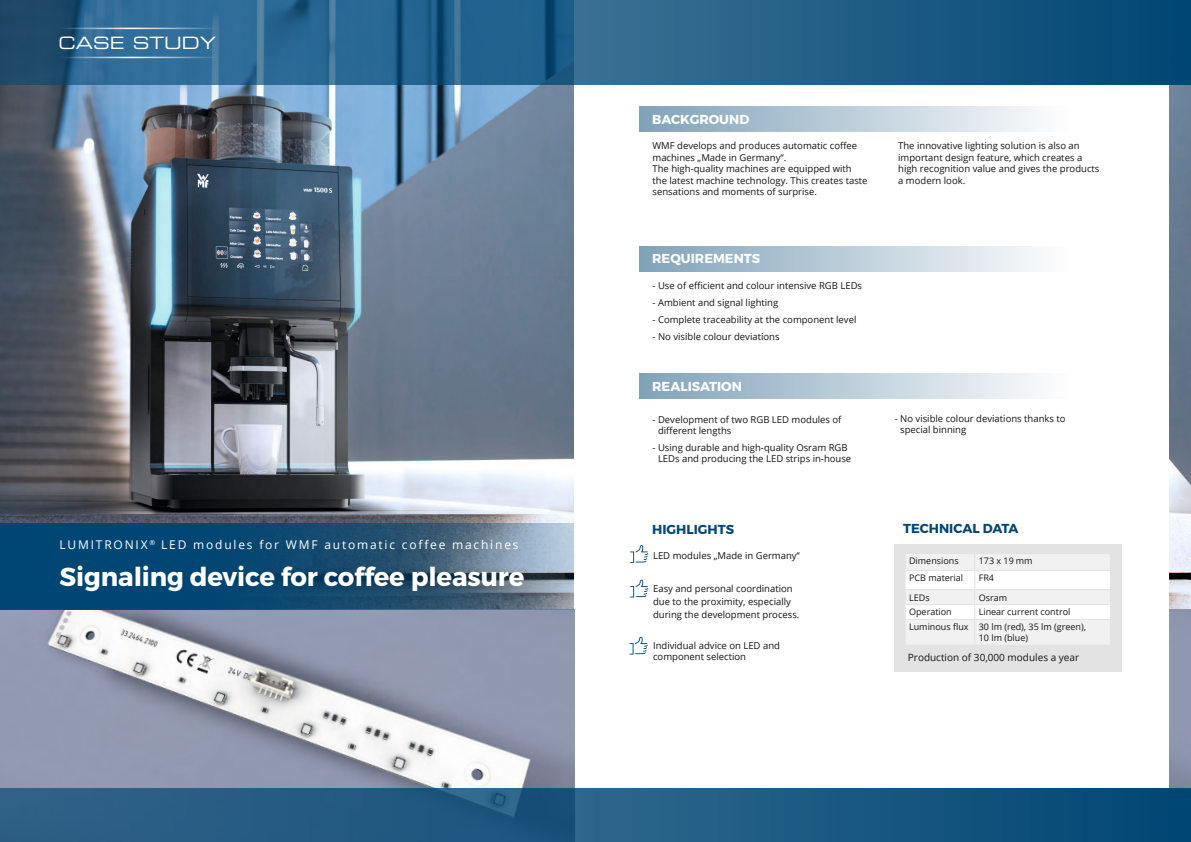
<style>
.page{position:relative;width:1191px;height:842px;background:#fff}
.page>*{position:absolute;margin:0;border:0;box-sizing:border-box;transform-origin:0 0}
.A_Einleitung_Head_D{font:700 26px "Montserrat";letter-spacing:-.005em;color:#fff}
.t1{font:17px "Eurostile LT Std Ex 2";color:#fff}
.A_Einleitung_Head_D-2{font:700 13px "Montserrat";color:#fff}
.A_Einleitung_Head_D-3{font:700 13px "Montserrat";color:#004674}
.A_Einleitung_Head_D-4{font:12px "Open Sans";letter-spacing:.15em;color:#fff}
.A_Einleitung_Head_D-5{font:10px "Open Sans";color:#131413}
.t2{font:9.5px/11.4px "Open Sans";color:#131413}
.A_Einleitung_Head_D-6{font:9px/10.8px "Open Sans";color:#131413}
</style>
<div class="page">
<img style="left:0;top:85px;width:574px;height:703px">
<img style="left:1169px;top:85px;width:22px;height:524px">
<div style="left:639px;top:106px;width:452px;height:26px;background:linear-gradient(to right,#80a2b9,#fff)"></div>
<div style="left:639px;top:373px;width:452px;height:25px;background:linear-gradient(to right,#80a2b9,#fff)"></div>
<div style="left:639px;top:246px;width:452px;height:25px;background:linear-gradient(to right,#80a2b9,#fff)"></div>
<svg style="left:0;top:0;width:1191px;height:85px;background:#225e87"></svg>
<svg style="left:0;top:523px;width:574px;height:86px;background:#215578"></svg>
<hr style="left:59px;top:28px;width:159px;height:1px;background:#fff">
<hr style="left:59px;top:57px;width:159px;height:1px;background:#fff">
<div style="left:894px;top:544px;width:227px;height:128px;background:#e3e3e3"></div>
<svg style="left:906px;top:554px;width:204px;height:90px"></svg>
<svg style="left:630px;top:545px;width:18px;height:18px"></svg>
<svg style="left:630px;top:580px;width:18px;height:17px"></svg>
<svg style="left:629px;top:637px;width:18px;height:17px"></svg>
<svg style="left:0;top:788px;width:1191px;height:54px;background:#1d5881"></svg>
<p class="t1" style="left:59px;top:31px;width:159px">CASE STUDY</p>
<p class="A_Einleitung_Head_D-4" style="left:60px;top:536px;width:460px">LUMITRONIX<sup>®</sup> LED modules for WMF automatic coffee machines</p>
<p class="A_Einleitung_Head_D" style="left:60px;top:560px;width:466px">Signaling device for coffee pleasure</p>
<p class="A_Einleitung_Head_D-2" style="left:652px;top:111px;width:99px">BACKGROUND</p>
<p class="t2" style="left:652px;top:140px;width:216px">WMF develops and produces automatic coffee machines „Made in Germany“.<br>The high-quality machines are equipped with the latest machine technology. This creates taste sensations and moments of surprise.</p>
<p class="t2" style="left:898px;top:140px;width:203px">The innovative lighting solution is also an important design feature, which creates a high recognition value and gives the products a modern look.</p>
<p class="A_Einleitung_Head_D-2" style="left:652px;top:250px;width:109px">REQUIREMENTS</p>
<p class="t2" style="left:652px;top:279px;width:211px">- Use of efficient and colour intensive RGB LEDs</p>
<p class="t2" style="left:652px;top:296px;width:127px">- Ambient and signal lighting</p>
<p class="t2" style="left:652px;top:313px;width:205px">- Complete traceability at the component level</p>
<p class="t2" style="left:652px;top:331px;width:129px">- No visible colour deviations</p>
<p class="A_Einleitung_Head_D-2" style="left:652px;top:378px;width:91px">REALISATION</p>
<p class="t2" style="left:658px;top:413px;width:185px;text-indent:-6px">- Development of two RGB LED modules of different lengths</p>
<p class="t2" style="left:652px;top:442px;width:200px;text-align:center">- Using durable and high-quality Osram RGB<br>LEDs and producing the LED strips in-house</p>
<p class="A_Einleitung_Head_D-3" style="left:652px;top:521px;width:83px">HIGHLIGHTS</p>
<p class="t2" style="left:653px;top:549px;width:148px">LED modules „Made in Germany“</p>
<p class="t2" style="left:653px;top:581px;width:148px;line-height:13px">Easy and personal coordination due to the proximity, especially during the development process.</p>
<p class="t2" style="left:653px;top:639px;width:128px">Individual advice on LED and component selection</p>
<p class="t2" style="left:900px;top:412px;width:167px;text-indent:-6px">- No visible colour deviations thanks to special binning</p>
<p class="A_Einleitung_Head_D-3" style="left:903px;top:520px;width:117px">TECHNICAL DATA</p>
<p class="A_Einleitung_Head_D-6" style="left:909px;top:555px;width:51px">Dimensions</p>
<p class="A_Einleitung_Head_D-6" style="left:978px;top:555px;width:55px">173 x 19 mm</p>
<p class="A_Einleitung_Head_D-6" style="left:909px;top:572px;width:56px">PCB material</p>
<p class="A_Einleitung_Head_D-6" style="left:978px;top:572px;width:17px">FR4</p>
<p class="A_Einleitung_Head_D-6" style="left:909px;top:592px;width:22px">LEDs</p>
<p class="A_Einleitung_Head_D-6" style="left:978px;top:592px;width:30px">Osram</p>
<p class="A_Einleitung_Head_D-6" style="left:909px;top:606px;width:44px">Operation</p>
<p class="A_Einleitung_Head_D-6" style="left:978px;top:606px;width:93px">Linear current control</p>
<p class="A_Einleitung_Head_D-6" style="left:909px;top:621px;width:61px">Luminous flux</p>
<p class="A_Einleitung_Head_D-6" style="left:978px;top:621px;width:109px">30 lm (red), 35 lm (green),<br>10 lm (blue)</p>
<p class="A_Einleitung_Head_D-5" style="left:908px;top:651px;width:173px">Production of 30,000 modules a year</p>
</div>
